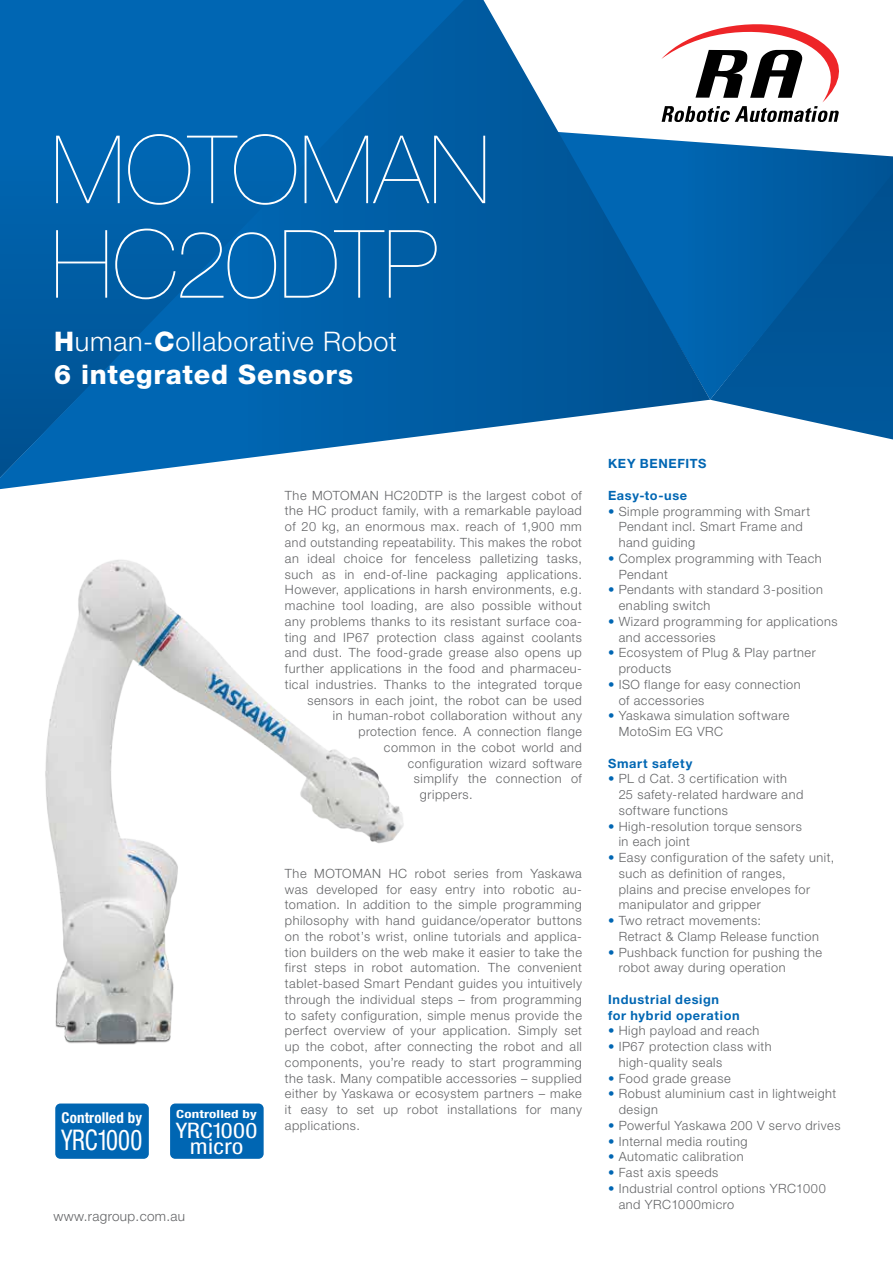
<style>
.page{position:relative;width:893px;height:1263px;background:#fff}
.page>*{position:absolute;margin:0;border:0;box-sizing:border-box;transform-origin:0 0}
.t1{font:200 94.5px/94.5px "Helvetica Neue LT Pro";letter-spacing:.005em;color:#fff}
.t2{font:condensed 28.5px "Helvetica Neue LT Pro";letter-spacing:-.01em;color:#fff;scale:.87 1}
.t3{font:300 27px/33px "Helvetica Neue LT Pro";letter-spacing:.025em;color:#fff}
.t4{font:condensed 21.3px/16.5px "Helvetica Neue LT Pro";letter-spacing:.015em;color:#fff;text-align:center;scale:1.16 1}
.t5{font:700 condensed 15px "Helvetica Neue LT Pro";letter-spacing:.01em;color:#fff}
.t6{font:300 13.5px "Helvetica Neue LT Std";letter-spacing:.025em;color:#636466}
.t7{font:300 13.5px "Helvetica Neue LT Pro";letter-spacing:.04em;color:#636466}
.t8{font:300 12.75px/15.8px "Helvetica Neue LT Pro";letter-spacing:.04em;color:#636466}
.t9{font:700 12.75px/15.8px "Helvetica Neue LT Pro";letter-spacing:.05em;color:#0066b3}
.t10{font:700 condensed 11.25px "Helvetica Neue LT Pro";letter-spacing:.01em;color:#fff;scale:1.33 1}
.s1{font-weight:800}
.s2{color:#0066b3}
</style>
<div class="page">
<img style="left:45px;top:560px;width:359px;height:485px">
<svg style="left:712px;top:400px;width:181px;height:39px"></svg>
<svg style="left:710px;top:156px;width:183px;height:244px;background:#00599d"></svg>
<svg style="left:0;top:0;width:710px;height:489px;background:#1970b2"></svg>
<div style="left:170px;top:1103px;width:94px;height:56px;background:#0066b3;border-radius:5px"></div>
<div style="left:55px;top:1103px;width:94px;height:56px;background:#0066b3;border-radius:5px"></div>
<svg style="left:483px;top:0;width:404px;height:156px;fill:#005aa0"></svg>
<svg style="left:512px;top:0;width:375px;height:146px"></svg>
<svg style="left:583px;top:5px;width:282px;height:117px"></svg>
<h1 class="t1" style="left:51px;top:122px;width:441px">MOTOMAN<br>HC20DTP</h1>
<h3 class="t3" style="left:54px;top:324px;width:344px"><span class="s1">H</span>uman-<span class="s1">C</span>ollaborative Robot<br><span class="s1">6 integrated Sensors</span></h3>
<p class="t5" style="left:61px;top:1108px;width:82px">Controlled by</p>
<h2 class="t2" style="left:61px;top:1123px;width:95px">YRC1000</h2>
<p class="t10" style="left:176px;top:1107px;width:62px">Controlled by</p>
<h3 class="t4" style="left:176px;top:1122px;width:72px">YRC1000 micro</h3>
<p class="t7" style="left:55px;top:1207px;width:140px">www.yaskawa.eu.com</p>
<p class="t6" style="left:54px;top:1208px;width:133px">www.ragroup.com.au</p>
<p class="t8" style="left:285px;top:487px;width:299px">The MOTOMAN HC20DTP is the largest cobot of</p>
<p class="t8" style="left:285px;top:503px;width:299px">the HC product family, with a remarkable payload</p>
<p class="t8" style="left:285px;top:518px;width:298px">of 20 kg, an enormous max. reach of 1,900 mm</p>
<p class="t8" style="left:285px;top:534px;width:298px">and outstanding repeatability. This makes the robot</p>
<p class="t8" style="left:285px;top:550px;width:299px">an ideal choice for fenceless palletizing tasks,</p>
<p class="t8" style="left:285px;top:566px;width:299px">such as in end-of-line packaging applications.</p>
<p class="t8" style="left:285px;top:582px;width:298px">However, applications in harsh environments, e.g.</p>
<p class="t8" style="left:285px;top:597px;width:298px">machine tool loading, are also possible without</p>
<p class="t8" style="left:285px;top:613px;width:298px">any problems thanks to its resistant surface coa-</p>
<p class="t8" style="left:285px;top:629px;width:299px">ting and IP67 protection class against coolants</p>
<p class="t8" style="left:285px;top:645px;width:299px">and dust. The food-grade grease also opens up</p>
<p class="t8" style="left:285px;top:660px;width:298px">further applications in the food and pharmaceu-</p>
<p class="t8" style="left:285px;top:676px;width:299px">tical industries. Thanks to the integrated torque</p>
<p class="t8" style="left:307px;top:692px;width:276px">sensors in each joint, the robot can be used</p>
<p class="t8" style="left:333px;top:708px;width:251px">in human-robot collaboration without any</p>
<p class="t8" style="left:358px;top:723px;width:225px">protection fence. A connection flange</p>
<p class="t8" style="left:384px;top:739px;width:199px">common in the cobot world and</p>
<p class="t8" style="left:408px;top:755px;width:175px">configuration wizard software</p>
<p class="t8" style="left:414px;top:771px;width:170px">simplify the connection of</p>
<p class="t8" style="left:420px;top:786px;width:54px">grippers.</p>
<p class="t8" style="left:285px;top:865px;width:299px;text-align:justify">The MOTOMAN HC robot series from Yaskawa was developed for easy entry into robotic au&shy;tomation. In addition to the simple programming philosophy with hand guidance/operator buttons on the robot’s wrist, online tutorials and applica&shy;tion builders on the web make it easier to take the first steps in robot automation. The convenient tablet-based Smart Pendant guides you intuitively through the individual steps – from programming to safety configuration, simple menus provide the perfect overview of your application. Simply set up the cobot, after connecting the robot and all components, you’re ready to start programming the task. Many compatible accessories – supplied either by Yaskawa or ecosystem partners – make it easy to set up robot installations for many applications.</p>
<p class="t9" style="left:608px;top:456px;width:100px">KEY BENEFITS</p>
<p class="t9" style="left:608px;top:487px;width:81px">Easy-to-use</p>
<p class="t8" style="left:619px;top:503px;width:193px;text-indent:-11px"><span class="s2">•</span> Simple programming with Smart<br>Pendant incl. Smart Frame and hand guiding</p>
<p class="t8" style="left:619px;top:550px;width:205px;text-indent:-11px"><span class="s2">•</span> Complex programming with Teach<br>Pendant</p>
<p class="t8" style="left:619px;top:582px;width:206px;text-indent:-11px"><span class="s2">•</span> Pendants with standard 3-position enabling switch</p>
<p class="t8" style="left:619px;top:613px;width:220px;text-indent:-11px"><span class="s2">•</span> Wizard programming for applications and accessories</p>
<p class="t8" style="left:619px;top:645px;width:199px;text-indent:-11px"><span class="s2">•</span> Ecosystem of Plug &amp; Play partner products</p>
<p class="t8" style="left:619px;top:676px;width:184px;text-indent:-11px"><span class="s2">•</span> ISO flange for easy connection of accessories</p>
<p class="t8" style="left:619px;top:708px;width:172px;text-indent:-11px"><span class="s2">•</span> Yaskawa simulation software<br>MotoSim EG VRC</p>
<p class="t9" style="left:608px;top:755px;width:86px">Smart safety</p>
<p class="t8" style="left:619px;top:771px;width:186px;text-indent:-11px"><span class="s2">•</span> PL d Cat. 3 certification with<br>25 safety-related hardware and software functions</p>
<p class="t8" style="left:619px;top:818px;width:185px;text-indent:-11px"><span class="s2">•</span> High-resolution torque sensors in each joint</p>
<p class="t8" style="left:619px;top:849px;width:217px;text-indent:-11px"><span class="s2">•</span> Easy configuration of the safety unit, such as definition of ranges,<br>plains and precise envelopes for manipulator and gripper</p>
<p class="t8" style="left:619px;top:912px;width:202px;text-indent:-11px"><span class="s2">•</span> Two retract movements:<br>Retract &amp; Clamp Release function</p>
<p class="t8" style="left:619px;top:944px;width:205px;text-indent:-11px"><span class="s2">•</span> Pushback function for pushing the robot away during operation</p>
<p class="t9" style="left:608px;top:991px;width:133px">Industrial design for hybrid operation</p>
<p class="t8" style="left:608px;top:1023px;width:153px"><span class="s2">•</span> High payload and reach</p>
<p class="t8" style="left:619px;top:1038px;width:154px;text-indent:-11px"><span class="s2">•</span> IP67 protection class with high-quality seals</p>
<p class="t8" style="left:608px;top:1070px;width:124px"><span class="s2">•</span> Food grade grease</p>
<p class="t8" style="left:619px;top:1086px;width:219px;text-indent:-11px"><span class="s2">•</span> Robust aluminium cast in lightweight design</p>
<p class="t8" style="left:608px;top:1117px;width:234px"><span class="s2">•</span> Powerful Yaskawa 200 V servo drives</p>
<p class="t8" style="left:608px;top:1133px;width:141px"><span class="s2">•</span> Internal media routing</p>
<p class="t8" style="left:608px;top:1149px;width:137px"><span class="s2">•</span> Automatic calibration</p>
<p class="t8" style="left:608px;top:1164px;width:112px"><span class="s2">•</span> Fast axis speeds</p>
<p class="t8" style="left:619px;top:1180px;width:209px;text-indent:-11px"><span class="s2">•</span> Industrial control options YRC1000 and YRC1000micro</p>
</div>
